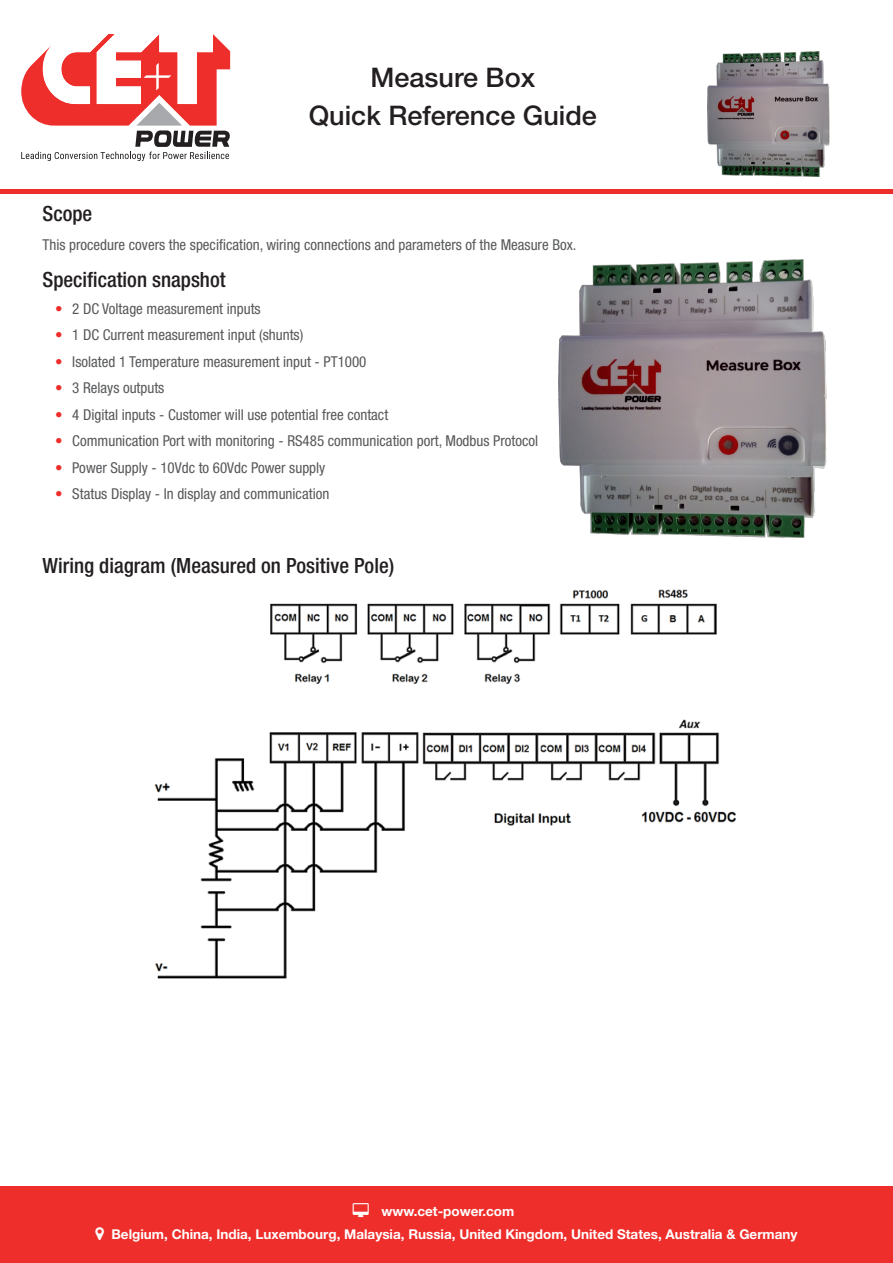
<style>
.page{position:relative;width:893px;height:1263px;background:#fff}
.page>*{position:absolute;margin:0;border:0;box-sizing:border-box;transform-origin:0 0}
.t1{font:500 27px "Helvetica Neue LT Std";color:#231f20}
.Heading{font:500 condensed 21px "Helvetica Neue LT Std";color:#231f20}
.BT{font:condensed 15px "Helvetica Neue LT Std";color:#57585a}
.t2{font:700 13.5px/23.1px "Helvetica Neue LT Std";color:#fff}
.s1{color:#ee2e2b}
</style>
<div class="page">
<div style="left:0;top:1186px;width:893px;height:77px;background:#ee2e2b"></div>
<svg style="left:21px;top:34px;width:209px;height:127px"></svg>
<img style="left:154px;top:589px;width:583px;height:390px">
<hr style="left:0;top:189px;width:893px;height:4px;background:#ee2e2b">
<img style="left:558px;top:259px;width:268px;height:278px">
<img style="left:708px;top:51px;width:121px;height:125px">
<p class="t1" style="left:371px;top:62px;width:166px">Measure Box</p>
<p class="t1" style="left:309px;top:100px;width:290px">Quick Reference Guide</p>
<p class="Heading" style="left:43px;top:201px;width:51px">Scope</p>
<p class="BT" style="left:43px;top:236px;width:535px">This procedure covers the specification, wiring connections and parameters of the Measure Box.</p>
<p class="Heading" style="left:43px;top:267px;width:185px">Specification snapshot</p>
<p class="BT" style="left:55px;top:300px;width:207px"><span class="s1">•</span> 2 DC Voltage measurement inputs</p>
<p class="BT" style="left:55px;top:326px;width:249px"><span class="s1">•</span> 1 DC Current measurement input (shunts)</p>
<p class="BT" style="left:55px;top:353px;width:313px"><span class="s1">•</span> Isolated 1 Temperature measurement input - PT1000</p>
<p class="BT" style="left:55px;top:379px;width:111px"><span class="s1">•</span> 3 Relays outputs</p>
<p class="BT" style="left:55px;top:406px;width:334px"><span class="s1">•</span> 4 Digital inputs - Customer will use potential free contact</p>
<p class="BT" style="left:55px;top:432px;width:484px"><span class="s1">•</span> Communication Port with monitoring - RS485 communication port, Modbus Protocol</p>
<p class="BT" style="left:55px;top:459px;width:272px"><span class="s1">•</span> Power Supply - 10Vdc to 60Vdc Power supply</p>
<p class="BT" style="left:55px;top:485px;width:276px"><span class="s1">•</span> Status Display - In display and communication</p>
<p class="Heading" style="left:43px;top:553px;width:353px">Wiring diagram (Measured on Positive Pole)</p>
<p class="t2" style="left:111px;top:1199px;width:688px;text-indent:270px">www.cet-power.com<br>Belgium, China, India, Luxembourg, Malaysia, Russia, United Kingdom, United States, Australia &amp; Germany</p>
</div>
